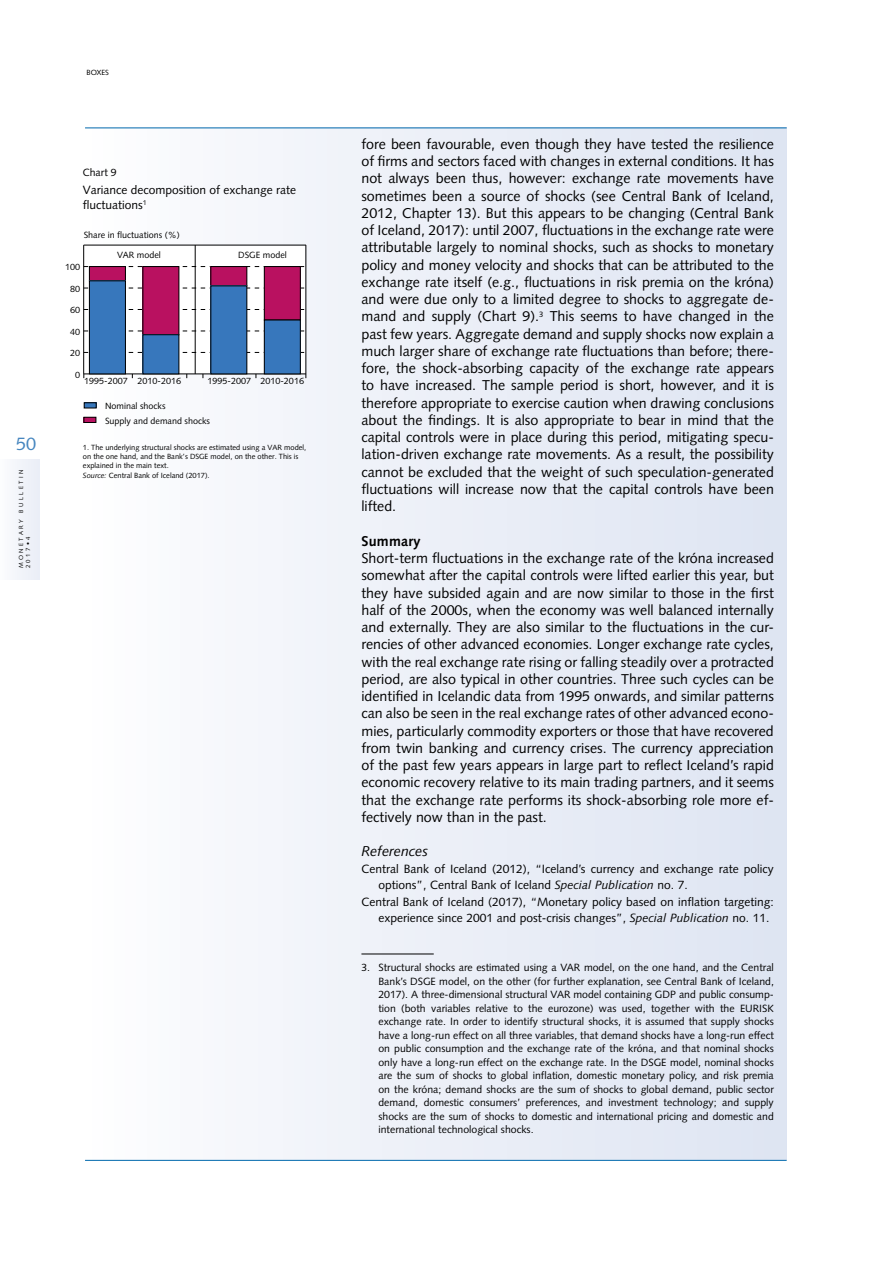
<style>
.page{position:relative;width:893px;height:1263px;background:#fff}
.page>*{position:absolute;margin:0;border:0;box-sizing:border-box;transform-origin:0 0}
.t1{font:18px "Syntax LT Std";color:#4686bf}
.t2{font:14.25px/17.2px "Syntax LT Std";color:#000;text-align:justify}
.t3{font:italic 14.25px "Syntax LT Std";color:#000}
.t4{font:700 14.25px "Syntax LT Std";letter-spacing:.015em;color:#000}
.t5{font:12px/15px "Syntax LT Std";color:#000}
.t6{font:10.5px/13.5px "Syntax LT Std";color:#000;text-align:justify}
.t7{font:9px/15px "Syntax LT Std";color:#000}
.t8{font:7.5px/9px "Syntax LT Std";color:#000}
.t9{font:6px/7.2px "Syntax LT Std";letter-spacing:.4em;color:#000}
.s1{font-style:italic}
</style>
<div class="page">
<div style="left:0;top:459px;width:39px;height:121px;background:#f2f5fa"></div>
<div style="left:84px;top:128px;width:703px;height:1032px;background:linear-gradient(to right,#fcfdfe,#dde4f2)"></div>
<hr style="left:85px;top:1160px;width:702px;height:1px;background:#0068ac">
<hr style="left:85px;top:128px;width:702px;height:1px;background:#0068ac">
<hr style="left:361px;top:954px;width:73px;height:1px;background:#000">
<div style="left:84px;top:246px;width:221px;height:126px;background:#fff"></div>
<div style="left:84px;top:403px;width:12px;height:5px;background:#3777bc"></div>
<div style="left:84px;top:417px;width:12px;height:5px;background:#b91160"></div>
<div style="left:84px;top:417px;width:12px;height:6px;border:1px solid #000"></div>
<hr style="left:83px;top:245px;width:1px;height:129px;background:#000">
<hr style="left:84px;top:374px;width:222px;height:1px;background:#000">
<svg style="left:84px;top:352px;width:222px;height:1px"></svg>
<svg style="left:84px;top:331px;width:222px;height:1px"></svg>
<svg style="left:84px;top:309px;width:222px;height:1px"></svg>
<svg style="left:84px;top:288px;width:222px;height:1px"></svg>
<svg style="left:84px;top:266px;width:222px;height:1px"></svg>
<hr style="left:84px;top:245px;width:222px;height:1px;background:#000">
<div style="left:89px;top:267px;width:36px;height:14px;background:#b91160"></div>
<div style="left:89px;top:266px;width:37px;height:15px;border:1px solid #000"></div>
<div style="left:143px;top:267px;width:36px;height:68px;background:#b91160"></div>
<div style="left:143px;top:266px;width:36px;height:69px;border:1px solid #000"></div>
<div style="left:211px;top:267px;width:36px;height:19px;background:#b91160"></div>
<div style="left:211px;top:266px;width:36px;height:20px;border:1px solid #000"></div>
<div style="left:264px;top:267px;width:36px;height:53px;background:#b91160"></div>
<div style="left:264px;top:266px;width:36px;height:54px;border:1px solid #000"></div>
<div style="left:89px;top:281px;width:36px;height:93px;background:#3777bc"></div>
<div style="left:89px;top:281px;width:37px;height:93px;border:1px solid #000"></div>
<div style="left:143px;top:335px;width:36px;height:39px;background:#3777bc"></div>
<div style="left:211px;top:286px;width:36px;height:88px;background:#3777bc"></div>
<div style="left:264px;top:320px;width:36px;height:54px;background:#3777bc"></div>
<div style="left:264px;top:320px;width:36px;height:54px;border:1px solid #000"></div>
<hr style="left:306px;top:245px;width:1px;height:129px;background:#000">
<hr style="left:195px;top:245px;width:1px;height:129px;background:#000">
<p class="t8" style="left:87px;top:68px;width:24px">BOXES</p>
<p class="t1" style="left:16px;top:434px;width:22px">50</p>
<p class="t9" style="left:17px;top:568px;width:100px;rotate:-90deg">MONETARY BULLETIN<br>2017•4</p>
<p class="t6" style="left:83px;top:166px;width:35px">Chart 9</p>
<p class="t5" style="left:83px;top:182px;width:215px">Variance decomposition of exchange rate fluctuations<sup>1</sup></p>
<p class="t7" style="left:84px;top:227px;width:97px">Share in fluctuations (%)</p>
<p class="t7" style="left:65px;top:260px;width:17px">100</p>
<p class="t7" style="left:70px;top:281px;width:12px">80</p>
<p class="t7" style="left:70px;top:303px;width:12px">60</p>
<p class="t7" style="left:70px;top:324px;width:12px">40</p>
<p class="t7" style="left:70px;top:346px;width:12px">20</p>
<p class="t7" style="left:117px;top:248px;width:45px">VAR model</p>
<p class="t7" style="left:238px;top:248px;width:50px">DSGE model</p>
<p class="t7" style="left:75px;top:367px;width:7px">0</p>
<p class="t7" style="left:84px;top:373px;width:99px">1995-2007 2010-2016</p>
<p class="t7" style="left:207px;top:373px;width:98px">1995-2007 2010-2016</p>
<p class="t7" style="left:105px;top:399px;width:107px">Nominal shocks<br>Supply and demand shocks</p>
<p class="t8" style="left:83px;top:442px;width:225px">1. The underlying structural shocks are estimated using a VAR model, on the one hand, and the Bank’s DSGE model, on the other. This is explained in the main text.</p>
<p class="t8" style="left:83px;top:471px;width:128px"><span class="s1">Source:</span> Central Bank of Iceland (2017).</p>
<p class="t2" style="left:361px;top:135px;width:414px">fore been favourable, even though they have tested the resilience of firms and sectors faced with changes in external conditions. It has not always been thus, however: exchange rate movements have sometimes been a source of shocks (see Central Bank of Iceland, 2012, Chapter 13). But this appears to be changing (Central Bank of Iceland, 2017): until 2007, fluctuations in the exchange rate were attributable largely to nominal shocks, such as shocks to monetary policy and money velocity and shocks that can be attributed to the exchange rate itself (e.g., fluctuations in risk premia on the króna) and were due only to a limited degree to shocks to aggregate de&shy;mand and supply (Chart 9).<sup>3</sup> This seems to have changed in the past few years. Aggregate demand and supply shocks now explain a much larger share of exchange rate fluctuations than before; there&shy;fore, the shock-absorbing capacity of the exchange rate appears to have increased. The sample period is short, however, and it is therefore appropriate to exercise caution when drawing conclusions about the findings. It is also appropriate to bear in mind that the capital controls were in place during this period, mitigating specu&shy;lation-driven exchange rate movements. As a result, the possibility cannot be excluded that the weight of such speculation-generated fluctuations will increase now that the capital controls have been lifted.</p>
<p class="t4" style="left:361px;top:533px;width:61px">Summary</p>
<p class="t2" style="left:361px;top:549px;width:414px">Short-term fluctuations in the exchange rate of the króna increased somewhat after the capital controls were lifted earlier this year, but they have subsided again and are now similar to those in the first half of the 2000s, when the economy was well balanced internally and externally. They are also similar to the fluctuations in the cur&shy;rencies of other advanced economies. Longer exchange rate cycles, with the real exchange rate rising or falling steadily over a protracted period, are also typical in other countries. Three such cycles can be identified in Icelandic data from 1995 onwards, and similar patterns can also be seen in the real exchange rates of other advanced econo&shy;mies, particularly commodity exporters or those that have recovered from twin banking and currency crises. The currency appreciation of the past few years appears in large part to reflect Iceland’s rapid economic recovery relative to its main trading partners, and it seems that the exchange rate performs its shock-absorbing role more ef&shy;fectively now than in the past.</p>
<p class="t3" style="left:361px;top:843px;width:68px">References</p>
<p class="t5" style="left:361px;top:861px;width:414px">Central Bank of Iceland (2012), “Iceland’s currency and exchange rate policy</p>
<p class="t5" style="left:378px;top:878px;width:311px">options”, Central Bank of Iceland <span class="s1">Special Publication</span> no. 7.</p>
<p class="t5" style="left:361px;top:894px;width:414px">Central Bank of Iceland (2017), “Monetary policy based on inflation targeting:</p>
<p class="t5" style="left:378px;top:911px;width:393px">experience since 2001 and post-crisis changes”, <span class="s1">Special Publication</span> no. 11.</p>
<p class="t6" style="left:378px;top:961px;width:397px;text-indent:-17px">3. Structural shocks are estimated using a VAR model, on the one hand, and the Central Bank’s DSGE model, on the other (for further explanation, see Central Bank of Iceland, 2017). A three-dimensional structural VAR model containing GDP and public consump&shy;tion (both variables relative to the eurozone) was used, together with the EURISK exchange rate. In order to identify structural shocks, it is assumed that supply shocks have a long-run effect on all three variables, that demand shocks have a long-run effect on public consumption and the exchange rate of the króna, and that nominal shocks only have a long-run effect on the exchange rate. In the DSGE model, nominal shocks are the sum of shocks to global inflation, domestic monetary policy, and risk premia on the króna; demand shocks are the sum of shocks to global demand, public sector demand, domestic consumers’ preferences, and investment technology; and supply shocks are the sum of shocks to domestic and international pricing and domestic and international technological shocks.</p>
</div>
